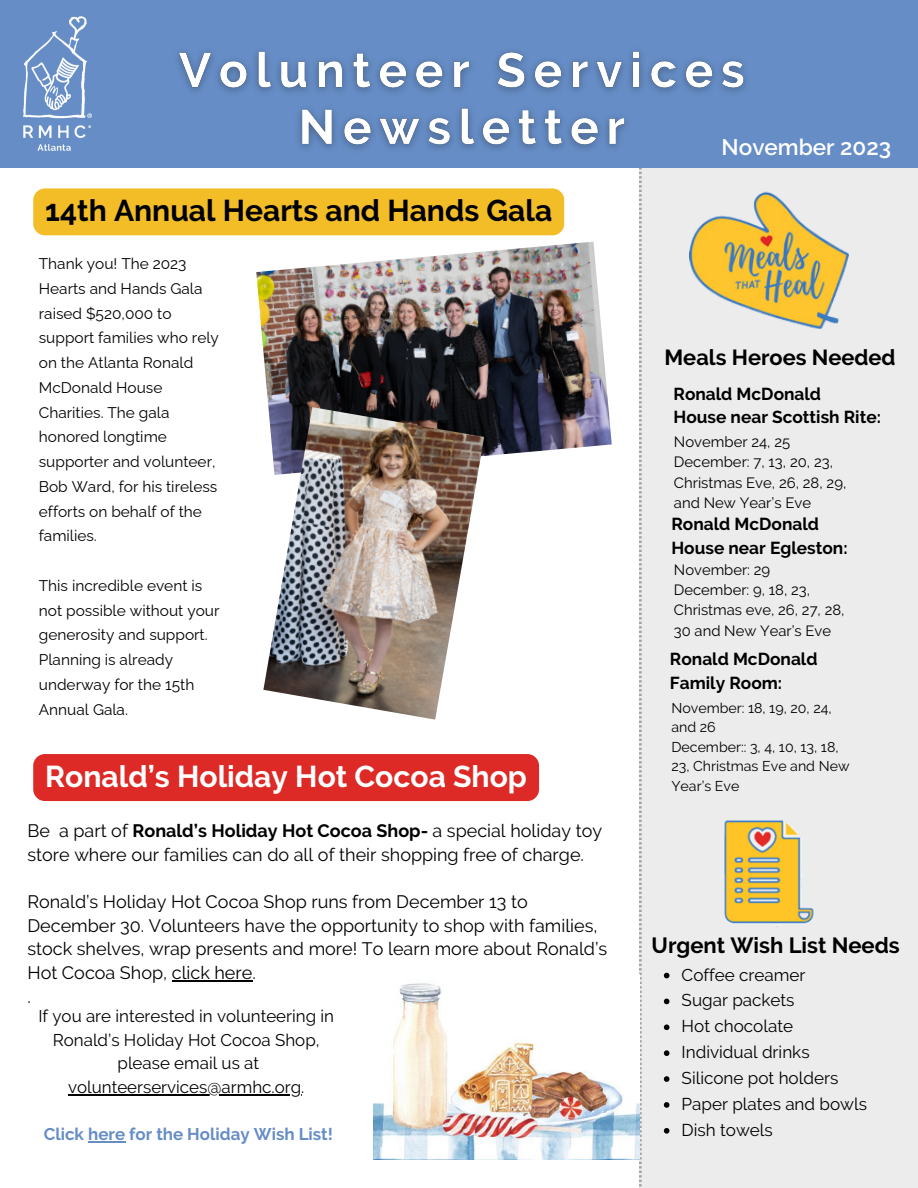
<style>
.page{position:relative;width:918px;height:1188px;background:#fff}
.page>*{position:absolute;margin:0;border:0;box-sizing:border-box;transform-origin:0 0}
.t1{font:700 30px "Raleway";color:#000}
.t2{font:700 30px "Raleway";color:#fff}
.t3{font:600 22.5px "Raleway";color:#fff}
.t4{font:700 21.9px "Raleway";color:#000}
.t5{font:700 21.75px "Raleway";color:#000}
.t6{font:18px/23.7px "Raleway";color:#000}
.t7{font:700 17.25px "Raleway";color:#000}
.t8{font:17.1px "Raleway";color:#000}
.t9{font:16.95px/23.7px "Raleway";color:#000;text-align:center}
.t10{font:700 16.95px "Raleway";color:#668dc6}
.t11{font:15.45px/24.8px "Raleway";color:#000}
.t12{font:14.85px/20.2px "Raleway";color:#000}
.t13{font:14.25px/19.4px "Raleway";color:#000}
.s1{font-weight:700}
</style>
<div class="page">
<div style="left:639px;top:168px;width:279px;height:1020px;background:#ececec"></div>
<div style="left:0;top:0;width:918px;height:168px;background:#668dc6"></div>
<img style="left:24px;top:17px;width:67px;height:134px">
<img style="left:690px;top:180px;width:158px;height:151px">
<img style="left:724px;top:821px;width:89px;height:105px">
<img style="left:374px;top:983px;width:265px;height:176px">
<img style="left:256px;top:242px;width:356px;height:214px">
<img style="left:263px;top:407px;width:221px;height:313px">
<img style="left:177px;top:51px;width:569px;height:99px">
<div style="left:33px;top:188px;width:531px;height:47px;background:#f2bd27;border-radius:12px"></div>
<svg style="left:664px;top:973px;width:5px;height:5px"></svg>
<svg style="left:664px;top:999px;width:5px;height:5px"></svg>
<svg style="left:664px;top:1024px;width:5px;height:6px"></svg>
<svg style="left:664px;top:1050px;width:5px;height:6px"></svg>
<svg style="left:664px;top:1076px;width:5px;height:6px"></svg>
<svg style="left:664px;top:1102px;width:5px;height:6px"></svg>
<svg style="left:664px;top:1128px;width:5px;height:6px"></svg>
<div style="left:33px;top:754px;width:506px;height:47px;background:#dd2a26;border-radius:12px"></div>
<hr style="left:172px;top:980px;width:80px;height:1px;background:#000">
<hr style="left:68px;top:1094px;width:233px;height:1px;background:#000">
<hr style="left:88px;top:1141px;width:37px;height:2px;background:#668dc6">
<p class="t1" style="left:45px;top:193px;width:508px">14th Annual Hearts and Hands Gala</p>
<p class="t11" style="left:39px;top:251px;width:182px">Thank you! The 2023<br>Hearts and Hands Gala raised $520,000 to support families who rely on the Atlanta Ronald<br>McDonald House<br>Charities. The gala honored longtime supporter and volunteer,<br>Bob Ward, for his tireless efforts on behalf of the families.</p>
<p class="t11" style="left:39px;top:573px;width:182px">This incredible event is not possible without your generosity and support.<br>Planning is already underway for the 15th<br>Annual Gala.</p>
<p class="t2" style="left:45px;top:759px;width:483px">Ronald’s Holiday Hot Cocoa Shop</p>
<p class="t6" style="left:27px;top:819px;width:576px">Be a part of <span class="s1">Ronald’s Holiday Hot Cocoa Shop-</span> a special holiday toy store where our families can do all of their shopping free of charge.</p>
<p class="t6" style="left:27px;top:890px;width:581px">Ronald’s Holiday Hot Cocoa Shop runs from December 13 to December 30. Volunteers have the opportunity to shop with families, stock shelves, wrap presents and more! To learn more about Ronald’s Hot Cocoa Shop, click here.</p>
<p class="t6" style="left:27px;top:985px;width:5px">.</p>
<p class="t9" style="left:38px;top:1004px;width:297px">If you are interested in volunteering in</p>
<p class="t9" style="left:53px;top:1028px;width:268px">Ronald’s Holiday Hot Cocoa Shop,</p>
<p class="t9" style="left:68px;top:1052px;width:238px">please email us at volunteerservices@armhc.org.</p>
<p class="t10" style="left:44px;top:1124px;width:291px">Click here for the Holiday Wish List!</p>
<p class="t3" style="left:722px;top:134px;width:171px">November 2023</p>
<p class="t5" style="left:664px;top:345px;width:233px">Meals Heroes Needed</p>
<p class="t7" style="left:674px;top:383px;width:149px">Ronald McDonald</p>
<p class="t7" style="left:674px;top:407px;width:209px">House near Scottish Rite:</p>
<p class="t12" style="left:674px;top:432px;width:118px">November 24, 25</p>
<p class="t12" style="left:674px;top:452px;width:174px">December: 7, 13, 20, 23,<br>Christmas Eve, 26, 28, 29, and New Year’s Eve</p>
<p class="t7" style="left:671px;top:514px;width:149px">Ronald McDonald</p>
<p class="t7" style="left:671px;top:538px;width:178px">House near Egleston:</p>
<p class="t12" style="left:674px;top:560px;width:98px">November: 29</p>
<p class="t12" style="left:674px;top:580px;width:172px">December: 9, 18, 23,<br>Christmas eve, 26, 27, 28,<br>30 and New Year’s Eve</p>
<p class="t7" style="left:670px;top:649px;width:149px">Ronald McDonald</p>
<p class="t7" style="left:670px;top:673px;width:114px">Family Room:</p>
<p class="t13" style="left:671px;top:698px;width:162px">November: 18, 19, 20, 24, and 26</p>
<p class="t13" style="left:671px;top:737px;width:180px">December:: 3, 4, 10, 13, 18,<br>23, Christmas Eve and New<br>Year’s Eve</p>
<p class="t4" style="left:652px;top:932px;width:250px">Urgent Wish List Needs</p>
<p class="t8" style="left:682px;top:965px;width:125px">Coffee creamer</p>
<p class="t8" style="left:682px;top:990px;width:114px">Sugar packets</p>
<p class="t8" style="left:682px;top:1016px;width:113px">Hot chocolate</p>
<p class="t8" style="left:682px;top:1042px;width:130px">Individual drinks</p>
<p class="t8" style="left:682px;top:1068px;width:158px">Silicone pot holders</p>
<p class="t8" style="left:682px;top:1094px;width:187px">Paper plates and bowls</p>
<p class="t8" style="left:682px;top:1120px;width:93px">Dish towels</p>
</div>
